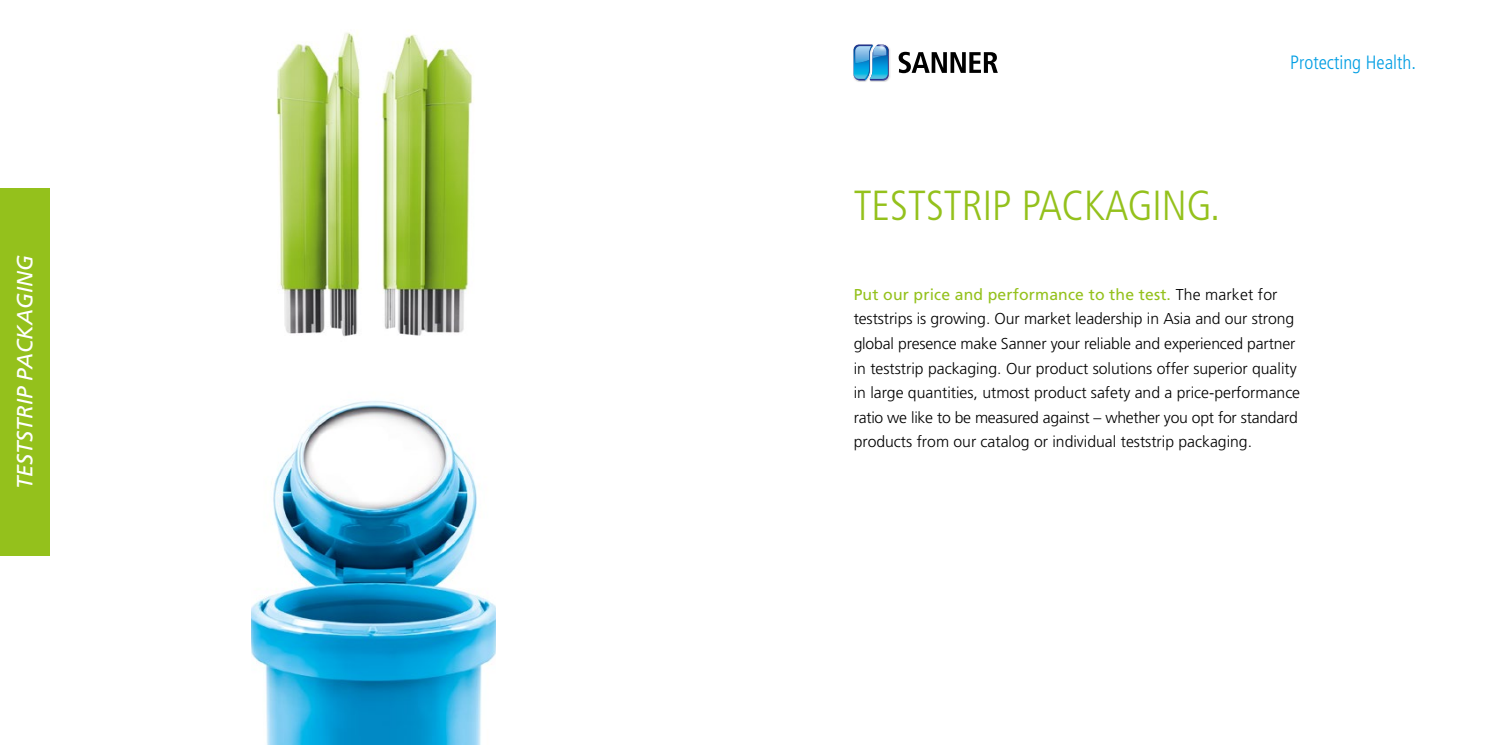
<style>
.page{position:relative;width:1489px;height:745px;background:#fff}
.page>*{position:absolute;margin:0;border:0;box-sizing:border-box;transform-origin:0 0}
.t1{font:300 condensed 42px "Frutiger LT Std";color:#94c11c}
.t2{font:italic 22.05px "Frutiger LT Std";letter-spacing:-.01em;color:#fff}
.t3{font:300 condensed 19.25px "Frutiger LT Std";color:#009ee3}
.t4{font:300 15.75px/24.5px "Frutiger LT Std";color:#000}
.s1{font-weight:400;color:#94c11c}
</style>
<div class="page">
<img style="left:251px;top:32px;width:244px;height:712px">
<div style="left:0;top:189px;width:50px;height:367px;background:#94c11c"></div>
<img style="left:855px;top:44px;width:35px;height:38px">
<svg style="left:853px;top:45px;width:35px;height:35px"></svg>
<svg style="left:898px;top:52px;width:99px;height:21px"></svg>
<h2 class="t2" style="left:12px;top:489px;width:235px;rotate:-90deg">TESTSTRIP PACKAGING</h2>
<h1 class="t1" style="left:853px;top:182px;width:368px">TESTSTRIP PACKAGING.</h1>
<p class="t3" style="left:1290px;top:52px;width:127px">Protecting Health.</p>
<p class="t4" style="left:853px;top:282px;width:448px"><span class="s1">Put our price and performance to the test.</span> The market for teststrips is growing. Our market leadership in Asia and our strong global presence make Sanner your reliable and experienced partner in teststrip packaging. Our product solutions offer superior quality in large quantities, utmost product safety and a price-performance ratio we like to be measured against – whether you opt for standard products from our catalog or individual teststrip packaging.</p>
</div>
